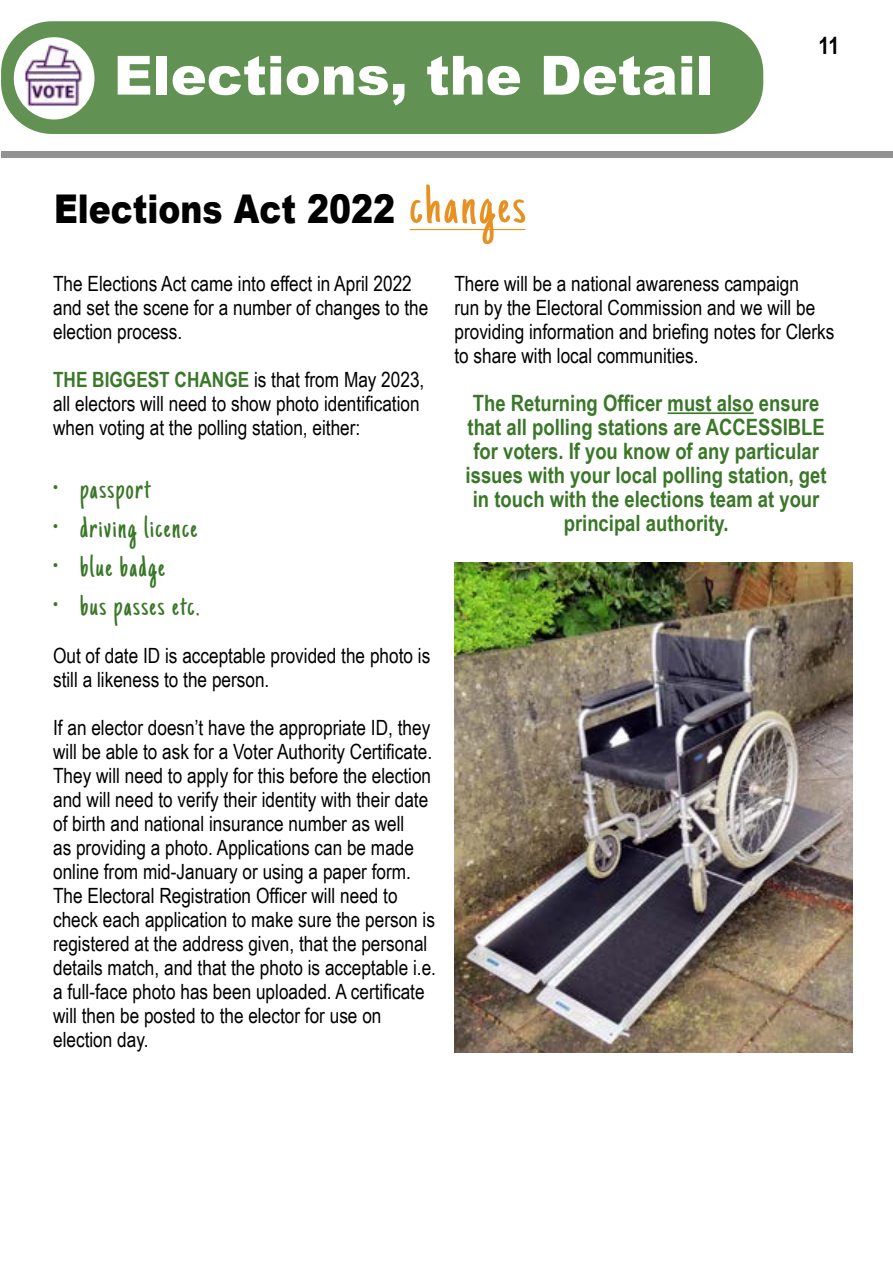
<style>
.page{position:relative;width:893px;height:1263px;background:#fff}
.page>*{position:absolute;margin:0;border:0;box-sizing:border-box;transform-origin:0 0}
.t1{font:58.5px "Just Another Hand";letter-spacing:.05em;color:#e69121}
.t2{font:900 54px "Arial";color:#fff}
.t3{font:900 39.6px "Arial";color:#000;scale:.83 1}
.t4{font:31.5px "Just Another Hand";letter-spacing:.05em;color:#3a7728}
.t5{font:700 24px "Arial Narrow";color:#000}
.t6{font:700 22.5px/24px "Arial Narrow";color:#3a7728;text-align:center}
.t7{font:21px/24px "Arial Narrow";color:#000}
.s1{font-weight:700;color:#3a7728}
</style>
<div class="page">
<div style="left:1px;top:21px;width:762px;height:113px;background:#619253;border-radius:51px"></div>
<div style="left:14px;top:37px;width:80px;height:82px;background:#fff;border-radius:50%"></div>
<img style="left:23px;top:44px;width:60px;height:63px">
<hr style="left:668px;top:412px;width:86px;height:2px;background:#3a7728">
<img style="left:454px;top:562px;width:398px;height:490px">
<div style="left:1px;top:151px;width:892px;height:6px;background:#929292"></div>
<hr style="left:410px;top:229px;width:115px;height:1px;background:#e69121">
<h2 class="t2" style="left:114px;top:36px;width:601px">Elections, the Detail</h2>
<h3 class="t3" style="left:54px;top:180px;width:412px">Elections Act 2022</h3>
<h1 class="t1" style="left:410px;top:170px;width:117px">changes</h1>
<p class="t5" style="left:819px;top:27px;width:22px">11</p>
<p class="t7" style="left:53px;top:271px;width:377px">The Elections Act came into effect in April 2022 and set the scene for a number of changes to the election process.</p>
<p class="t7" style="left:53px;top:367px;width:373px"><span class="s1">THE BIGGEST CHANGE</span> is that from May 2023, all electors will need to show photo identification when voting at the polling station, either:</p>
<h3 class="t4" style="left:53px;top:469px;width:99px">• passport</h3>
<h3 class="t4" style="left:53px;top:508px;width:145px">• driving licence</h3>
<h3 class="t4" style="left:53px;top:547px;width:113px">• blue badge</h3>
<h3 class="t4" style="left:53px;top:586px;width:148px">• bus passes etc.</h3>
<p class="t7" style="left:53px;top:643px;width:379px">Out of date ID is acceptable provided the photo is still a likeness to the person.</p>
<p class="t7" style="left:53px;top:715px;width:384px">If an elector doesn’t have the appropriate ID, they will be able to ask for a Voter Authority Certificate.<br>They will need to apply for this before the election and will need to verify their identity with their date of birth and national insurance number as well<br>as providing a photo. Applications can be made online from mid-January or using a paper form.<br>The Electoral Registration Officer will need to check each application to make sure the person is registered at the address given, that the personal details match, and that the photo is acceptable i.e. a full-face photo has been uploaded. A certificate will then be posted to the elector for use on election day.</p>
<p class="t7" style="left:454px;top:271px;width:381px">There will be a national awareness campaign<br>run by the Electoral Commission and we will be providing information and briefing notes for Clerks to share with local communities.</p>
<p class="t6" style="left:466px;top:390px;width:362px">The Returning Officer must also ensure that all polling stations are ACCESSIBLE for voters. If you know of any particular issues with your local polling station, get in touch with the elections team at your principal authority.</p>
</div>
